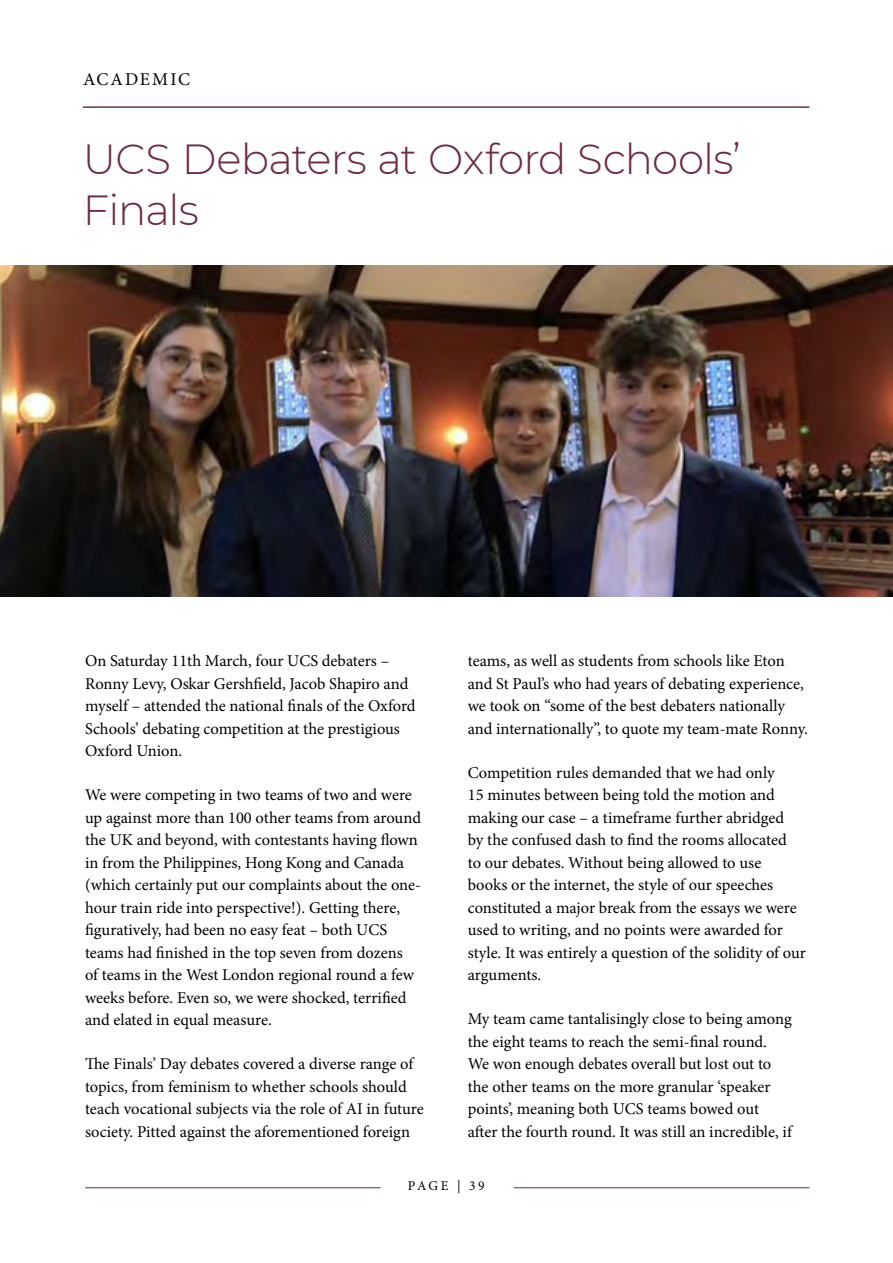
<style>
.page{position:relative;width:893px;height:1263px;background:#fff}
.page>*{position:absolute;margin:0;border:0;box-sizing:border-box;transform-origin:0 0}
.t1{font:300 42px/51px "Montserrat";letter-spacing:-.02em;color:#6f2c3e}
.t2{font:18px "Minion Pro";letter-spacing:.11em;color:#000}
.t3{font:16.5px/22.5px "Minion Pro";letter-spacing:-.005em;color:#000}
.t4{font:13.5px "Minion Pro";letter-spacing:.175em;color:#000}
</style>
<div class="page">
<hr style="left:514px;top:1187px;width:295px;height:1px;background:#6f2c3e">
<hr style="left:85px;top:1187px;width:296px;height:1px;background:#6f2c3e">
<hr style="left:83px;top:107px;width:726px;height:1px;background:#6f2c3e">
<img style="left:0;top:266px;width:893px;height:330px">
<p class="t2" style="left:83px;top:68px;width:109px">ACADEMIC</p>
<h1 class="t1" style="left:83px;top:132px;width:660px">UCS Debaters at Oxford Schools’<br>Finals</h1>
<p class="t3" style="left:85px;top:650px;width:332px">On Saturday 11th March, four UCS debaters – Ronny Levy, Oskar Gershfield, Jacob Shapiro and myself – attended the national finals of the Oxford Schools’ debating competition at the prestigious Oxford Union.</p>
<p class="t3" style="left:85px;top:784px;width:338px">We were competing in two teams of two and were up against more than 100 other teams from around the UK and beyond, with contestants having flown in from the Philippines, Hong Kong and Canada (which certainly put our complaints about the one&shy;hour train ride into perspective!). Getting there, figuratively, had been no easy feat – both UCS teams had finished in the top seven from dozens<br>of teams in the West London regional round a few weeks before. Even so, we were shocked, terrified and elated in equal measure.</p>
<p class="t3" style="left:85px;top:1052px;width:340px">The Finals’ Day debates covered a diverse range of topics, from feminism to whether schools should teach vocational subjects via the role of AI in future society. Pitted against the aforementioned foreign</p>
<p class="t3" style="left:468px;top:650px;width:342px">teams, as well as students from schools like Eton and St Paul’s who had years of debating experience, we took on “some of the best debaters nationally and internationally”, to quote my team-mate Ronny.</p>
<p class="t3" style="left:468px;top:761px;width:340px">Competition rules demanded that we had only<br>15 minutes between being told the motion and making our case – a timeframe further abridged<br>by the confused dash to find the rooms allocated<br>to our debates. Without being allowed to use<br>books or the internet, the style of our speeches constituted a major break from the essays we were used to writing, and no points were awarded for style. It was entirely a question of the solidity of our arguments.</p>
<p class="t3" style="left:468px;top:1008px;width:326px">My team came tantalisingly close to being among the eight teams to reach the semi-final round.<br>We won enough debates overall but lost out to the other teams on the more granular ‘speaker points’, meaning both UCS teams bowed out after the fourth round. It was still an incredible, if</p>
<p class="t4" style="left:408px;top:1177px;width:78px">PAGE | 39</p>
</div>
